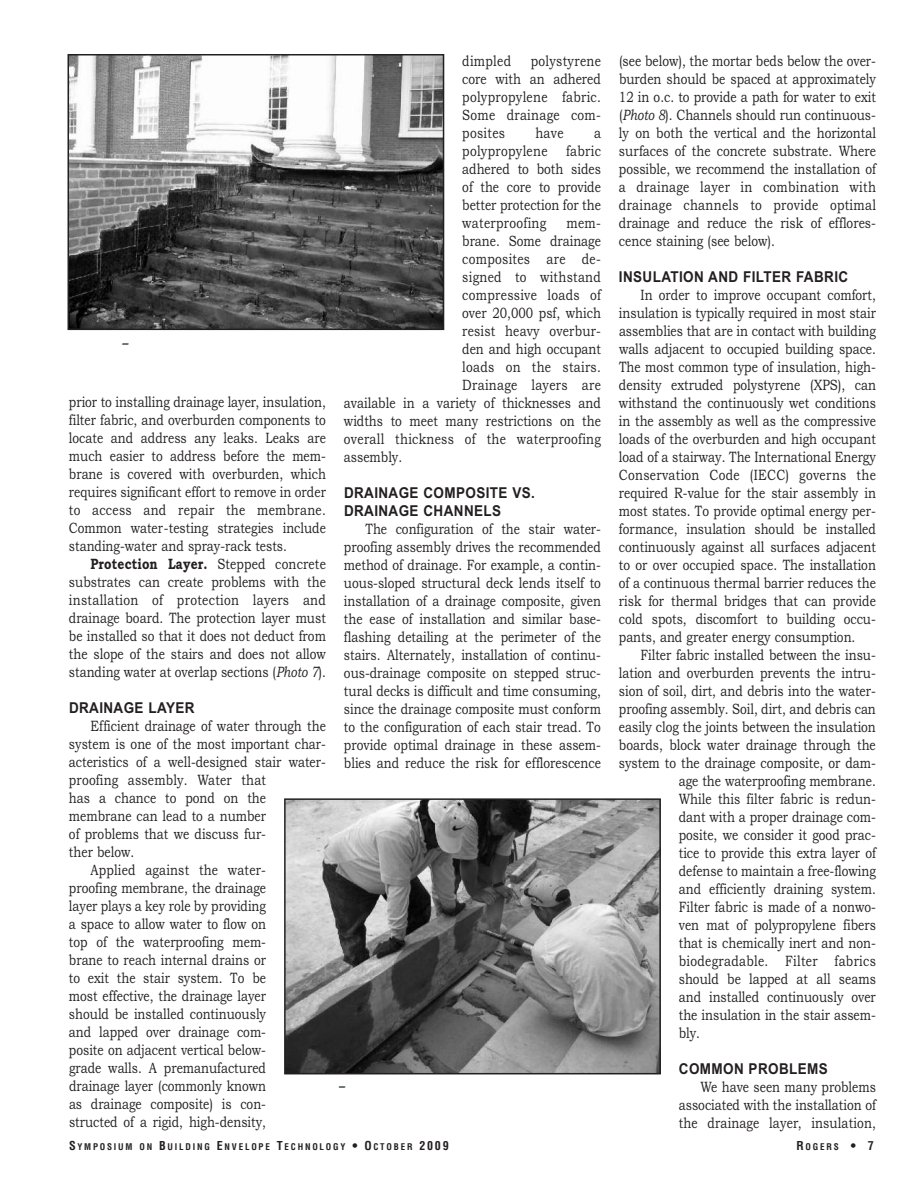
<style>
.page{position:relative;width:918px;height:1188px;background:#fff}
.page>*{position:absolute;margin:0;border:0;box-sizing:border-box;transform-origin:0 0}
.t1{font:15px/18px "Bookman Old Style";color:#231f20;text-align:justify;scale:.8 1}
.t2{font:15px/18px "Arial Bold MT OTF";letter-spacing:.03em;color:#231f20;scale:.9 1}
.t3{font:15px "Bookman Old Style";letter-spacing:.025em;color:#231f20;scale:.8 1}
.t4{font:italic 700 15px "Bookman Old Style";color:#57585a;scale:.8 1}
.t5{font:700 condensed 9px "Helvetica";letter-spacing:.2em;color:#231f20}
.s1{font-family:"Bookman Old Style Bold TT"}
.s2{font-style:italic}
.s3{font-size:12px}
</style>
<div class="page">
<img style="left:71px;top:57px;width:370px;height:270px">
<div style="left:68px;top:54px;width:376px;height:276px;border:2px solid #231f20"></div>
<img style="left:287px;top:801px;width:371px;height:270px">
<div style="left:284px;top:798px;width:377px;height:276px;border:2px solid #231f20"></div>
<p class="t4" style="left:122px;top:334px;width:9px">–</p>
<p class="t1" style="left:69px;top:393px;width:323px">prior to installing drainage layer, insulation, filter fabric, and overburden components to locate and address any leaks. Leaks are much easier to address before the mem&shy;brane is covered with overburden, which requires significant effort to remove in order to access and repair the membrane.<br>Common water-testing strategies include standing-water and spray-rack tests.</p>
<p class="t1" style="left:69px;top:555px;width:323px;text-indent:22px"><span class="s1">Protection Layer.</span> Stepped concrete substrates can create problems with the installation of protection layers and drainage board. The protection layer must be installed so that it does not deduct from the slope of the stairs and does not allow standing water at overlap sections (<span class="s2">Photo 7</span>).</p>
<h5 class="t2" style="left:69px;top:699px;width:141px">DRAINAGE LAYER</h5>
<p class="t1" style="left:69px;top:717px;width:323px;text-align:left;text-indent:22px">Efficient drainage of water through the system is one of the most important char&shy;acteristics of a well-designed stair water&shy;proofing assembly. Water that<br>has a chance to pond on the membrane can lead to a number<br>of problems that we discuss fur-<br>ther below.</p>
<p class="t1" style="left:69px;top:861px;width:248px;text-indent:22px">Applied against the water&shy;proofing membrane, the drainage layer plays a key role by providing a space to allow water to flow on top of the waterproofing mem&shy;brane to reach internal drains or to exit the stair system. To be most effective, the drainage layer should be installed continuously and lapped over drainage com&shy;posite on adjacent vertical below&shy;grade walls. A premanufactured drainage layer (commonly known as drainage composite) is con&shy;structed of a rigid, high-density,</p>
<p class="t1" style="left:462px;top:52px;width:175px;text-indent:68px">polystyrene core with an adhered polypropylene fabric.<br>Some drainage com&shy;posites</p>
<p class="t3" style="left:462px;top:52px;width:63px">dimpled</p>
<p class="t1" style="left:535px;top:124px;width:37px">have</p>
<p class="t1" style="left:462px;top:124px;width:175px;text-indent:132px">a polypropylene fabric adhered to both sides of the core to provide better protection for the waterproofing</p>
<p class="t1" style="left:462px;top:214px;width:175px;text-indent:104px">mem&shy;brane. Some drainage composites are de&shy;signed to withstand compressive loads of over 20,000 psf, which resist heavy overbur-</p>
<p class="t1" style="left:462px;top:340px;width:175px">den and high occupant</p>
<p class="t3" style="left:462px;top:358px;width:175px">loads on the stairs.</p>
<p class="t1" style="left:344px;top:376px;width:323px;text-indent:118px">Drainage layers are available in a variety of thicknesses and widths to meet many restrictions on the overall thickness of the waterproofing assembly.</p>
<h5 class="t2" style="left:344px;top:484px;width:214px">DRAINAGE COMPOSITE VS.<br>DRAINAGE CHANNELS</h5>
<p class="t1" style="left:344px;top:520px;width:323px;text-indent:22px">The configuration of the stair water&shy;proofing assembly drives the recommended method of drainage. For example, a contin&shy;uous-sloped structural deck lends itself to installation of a drainage composite, given the ease of installation and similar base&shy;flashing detailing at the perimeter of the stairs. Alternately, installation of continu&shy;ous-drainage composite on stepped struc&shy;tural decks is difficult and time consuming, since the drainage composite must conform to the configuration of each stair tread. To provide optimal drainage in these assem&shy;blies and reduce the risk for efflorescence</p>
<p class="t4" style="left:338px;top:1077px;width:9px">–</p>
<p class="t1" style="left:619px;top:52px;width:323px">(see below), the mortar beds below the over&shy;burden should be spaced at approximately 12 in o.c. to provide a path for water to exit (<span class="s2">Photo 8</span>). Channels should run continuous&shy;ly on both the vertical and the horizontal surfaces of the concrete substrate. Where possible, we recommend the installation of a drainage layer in combination with drainage channels to provide optimal drainage and reduce the risk of efflores&shy;cence staining (see below).</p>
<h5 class="t2" style="left:619px;top:268px;width:256px">INSULATION AND FILTER FABRIC</h5>
<p class="t1" style="left:619px;top:286px;width:323px;text-indent:22px">In order to improve occupant comfort, insulation is typically required in most stair assemblies that are in contact with building walls adjacent to occupied building space.<br>The most common type of insulation, high&shy;density extruded polystyrene (XPS), can withstand the continuously wet conditions in the assembly as well as the compressive loads of the overburden and high occupant load of a stairway. The International Energy Conservation Code (IECC) governs the required R-value for the stair assembly in most states. To provide optimal energy per&shy;formance, insulation should be installed continuously against all surfaces adjacent to or over occupied space. The installation of a continuous thermal barrier reduces the risk for thermal bridges that can provide cold spots, discomfort to building occu&shy;pants, and greater energy consumption.</p>
<p class="t1" style="left:619px;top:646px;width:323px;text-indent:22px">Filter fabric installed between the insu&shy;lation and overburden prevents the intru&shy;sion of soil, dirt, and debris into the water&shy;proofing assembly. Soil, dirt, and debris can easily clog the joints between the insulation boards, block water drainage through the system to the drainage composite, or dam-</p>
<p class="t1" style="left:679px;top:772px;width:248px">age the waterproofing membrane.<br>While this filter fabric is redun&shy;dant with a proper drainage com&shy;posite, we consider it good prac&shy;tice to provide this extra layer of defense to maintain a free-flowing and efficiently draining system.<br>Filter fabric is made of a nonwo&shy;ven mat of polypropylene fibers that is chemically inert and non&shy;biodegradable. Filter fabrics should be lapped at all seams and installed continuously over the insulation in the stair assem&shy;bly.</p>
<p class="t2" style="left:679px;top:1060px;width:167px">COMMON PROBLEMS</p>
<p class="t1" style="left:679px;top:1078px;width:248px;text-indent:22px">We have seen many problems associated with the installation of the drainage layer, insulation,</p>
<p class="t5" style="left:69px;top:1142px;width:381px"><span class="s3">S</span>YMPOSIUM ON <span class="s3">B</span>UILDING <span class="s3">E</span>NVELOPE <span class="s3">T</span>ECHNOLOGY <span class="s3">• O</span>CTOBER <span class="s3">2009</span></p>
<p class="t5" style="left:797px;top:1142px;width:79px"><span class="s3">R</span>OGERS <span class="s3">• 7</span></p>
</div>
